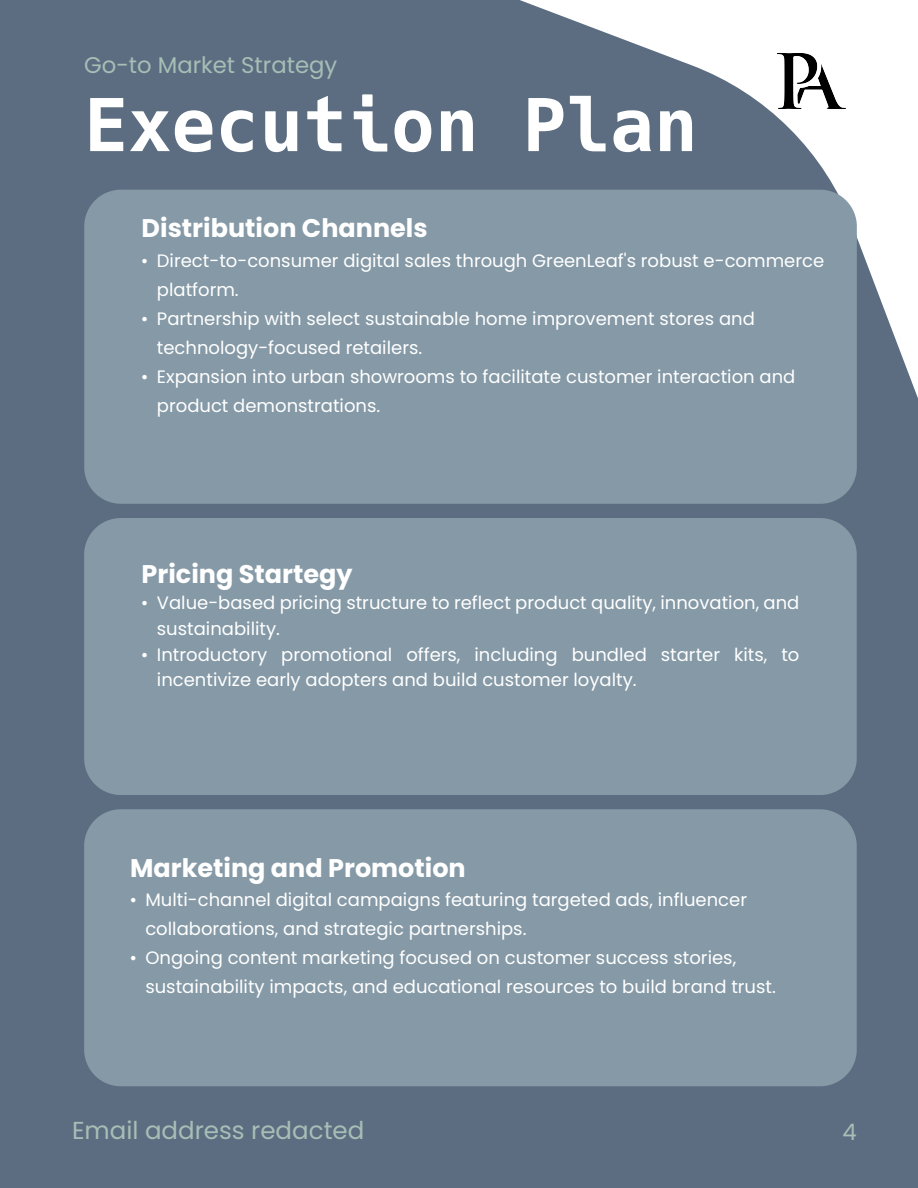
<style>
.page{position:relative;width:918px;height:1188px;background:#5c6d81}
.page>*{position:absolute;margin:0;border:0;box-sizing:border-box;transform-origin:0 0}
.t1{font:700 72.75px "Hack";color:#fff}
.t2{font:700 25.5px "Poppins";color:#fff}
.t3{font:24.6px "Poppins";color:#a7beb6}
.t4{font:22.65px "Poppins";color:#a7beb6}
.t5{font:18px/29.1px "Poppins";color:#fff}
.s1{font-family:"Times New Roman"}
</style>
<div class="page">
<svg style="left:520px;top:0;width:398px;height:398px"></svg>
<div style="left:84px;top:809px;width:773px;height:277px;background:#8599a6"></div>
<div style="left:84px;top:518px;width:773px;height:277px;background:#8599a6"></div>
<div style="left:84px;top:190px;width:773px;height:314px;background:#8599a6"></div>
<img style="left:766px;top:46px;width:91px;height:70px">
<p class="t4" style="left:84px;top:52px;width:255px">Go-to Market Strategy</p>
<h1 class="t1" style="left:84px;top:81px;width:615px">Execution Plan</h1>
<p class="t2" style="left:142px;top:214px;width:288px">Distribution Channels</p>
<p class="t5" style="left:157px;top:246px;width:669px;text-indent:-15px"><span class="s1">•</span> Direct-to-consumer digital sales through GreenLeaf's robust e-commerce platform.</p>
<p class="t5" style="left:157px;top:304px;width:599px;text-indent:-15px"><span class="s1">•</span> Partnership with select sustainable home improvement stores and technology-focused retailers.</p>
<p class="t5" style="left:157px;top:362px;width:640px;text-indent:-15px"><span class="s1">•</span> Expansion into urban showrooms to facilitate customer interaction and product demonstrations.</p>
<p class="t2" style="left:142px;top:560px;width:212px">Pricing Startegy</p>
<p class="t5" style="left:157px;top:590px;width:644px;line-height:25.8px;text-indent:-15px"><span class="s1">•</span> Value-based pricing structure to reflect product quality, innovation, and sustainability.</p>
<p class="t5" style="left:157px;top:641px;width:644px;line-height:25.8px;text-indent:-15px"><span class="s1">•</span> Introductory promotional offers, including bundled starter kits, to incentivize early adopters and build customer loyalty.</p>
<p class="t2" style="left:130px;top:853px;width:337px">Marketing and Promotion</p>
<p class="t5" style="left:145px;top:885px;width:603px;text-indent:-15px"><span class="s1">•</span> Multi-channel digital campaigns featuring targeted ads, influencer collaborations, and strategic partnerships.</p>
<p class="t5" style="left:145px;top:943px;width:632px;text-indent:-15px"><span class="s1">•</span> Ongoing content marketing focused on customer success stories, sustainability impacts, and educational resources to build brand trust.</p>
<h3 class="t3" style="left:72px;top:1116px;width:294px">Email address redacted</h3>
<p class="t4" style="left:842px;top:1119px;width:16px">4</p>
</div>
